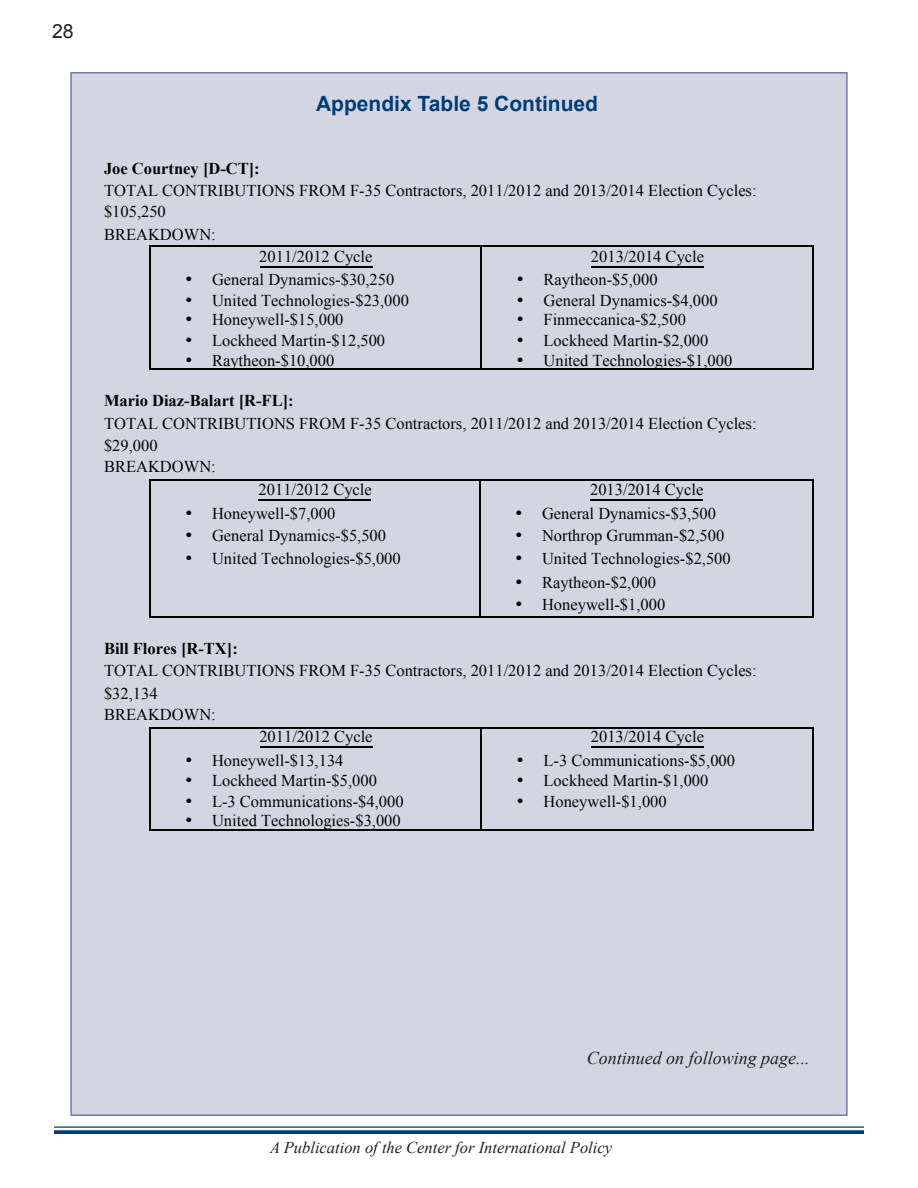
<style>
.page{position:relative;width:918px;height:1188px;background:#fff}
.page>*{position:absolute;margin:0;border:0;box-sizing:border-box;transform-origin:0 0}
.t1{font:700 21px "Arial";color:#003d78}
.t2{font:19.5px "Arial";color:#231f20}
.t3{font:italic 18px "Times New Roman";color:#231f20}
.t4{font:16.5px/22.5px "Times New Roman";color:#040503}
.t5{font:700 16.5px "Times New Roman";color:#040503}
.t6{font:italic 16.5px "Times New Roman";color:#231f20}
</style>
<div class="page">
<hr style="left:54px;top:1126px;width:810px;height:2px;background:#003d78">
<svg style="left:54px;top:1130px;width:810px;height:4px;background:#0f4880"></svg>
<div style="left:71px;top:73px;width:776px;height:1042px;background:#d3d5e3"></div>
<hr style="left:260px;top:267px;width:113px;height:1px;background:#040503">
<hr style="left:592px;top:267px;width:112px;height:1px;background:#040503">
<hr style="left:151px;top:246px;width:330px;height:1px;background:#040503">
<hr style="left:482px;top:246px;width:330px;height:1px;background:#040503">
<hr style="left:149px;top:247px;width:2px;height:122px;background:#040503">
<hr style="left:151px;top:369px;width:330px;height:1px;background:#040503">
<hr style="left:481px;top:247px;width:1px;height:122px;background:#040503">
<hr style="left:482px;top:369px;width:330px;height:1px;background:#040503">
<hr style="left:812px;top:247px;width:2px;height:122px;background:#040503">
<hr style="left:259px;top:499px;width:112px;height:2px;background:#040503">
<hr style="left:590px;top:499px;width:113px;height:2px;background:#040503">
<hr style="left:151px;top:480px;width:328px;height:1px;background:#040503">
<hr style="left:481px;top:480px;width:331px;height:1px;background:#040503">
<hr style="left:149px;top:481px;width:2px;height:135px;background:#040503">
<hr style="left:151px;top:616px;width:328px;height:2px;background:#040503">
<hr style="left:479px;top:481px;width:2px;height:135px;background:#040503">
<hr style="left:481px;top:616px;width:331px;height:2px;background:#040503">
<hr style="left:812px;top:481px;width:2px;height:135px;background:#040503">
<hr style="left:260px;top:747px;width:113px;height:1px;background:#040503">
<hr style="left:592px;top:747px;width:112px;height:1px;background:#040503">
<hr style="left:151px;top:727px;width:330px;height:2px;background:#040503">
<hr style="left:482px;top:727px;width:330px;height:2px;background:#040503">
<hr style="left:149px;top:729px;width:2px;height:100px;background:#040503">
<hr style="left:151px;top:829px;width:330px;height:2px;background:#040503">
<hr style="left:481px;top:729px;width:1px;height:100px;background:#040503">
<hr style="left:482px;top:829px;width:330px;height:2px;background:#040503">
<hr style="left:812px;top:729px;width:2px;height:100px;background:#040503">
<p class="t2" style="left:52px;top:19px;width:23px">28</p>
<p class="t1" style="left:316px;top:90px;width:283px">Appendix Table 5 Continued</p>
<p class="t5" style="left:104px;top:157px;width:157px">Joe Courtney [D-CT]:</p>
<p class="t4" style="left:104px;top:180px;width:654px;line-height:21px">TOTAL CONTRIBUTIONS FROM F-35 Contractors, 2011/2012 and 2013/2014 Election Cycles: $105,250</p>
<p class="t4" style="left:104px;top:223px;width:113px">BREAKDOWN:</p>
<p class="t4" style="left:259px;top:245px;width:115px">2011/2012 Cycle</p>
<p class="t4" style="left:185px;top:268px;width:211px">• General Dynamics-$30,250</p>
<p class="t4" style="left:185px;top:289px;width:226px">• United Technologies-$23,000</p>
<p class="t4" style="left:185px;top:308px;width:160px">• Honeywell-$15,000</p>
<p class="t4" style="left:185px;top:329px;width:202px">• Lockheed Martin-$12,500</p>
<p class="t4" style="left:185px;top:349px;width:151px">• Raytheon-$10,000</p>
<p class="t4" style="left:591px;top:245px;width:115px">2013/2014 Cycle</p>
<p class="t4" style="left:517px;top:268px;width:143px">• Raytheon-$5,000</p>
<p class="t4" style="left:517px;top:289px;width:203px">• General Dynamics-$4,000</p>
<p class="t4" style="left:517px;top:308px;width:171px">• Finmeccanica-$2,500</p>
<p class="t4" style="left:517px;top:329px;width:193px">• Lockheed Martin-$2,000</p>
<p class="t4" style="left:517px;top:349px;width:217px">• United Technologies-$1,000</p>
<p class="t5" style="left:104px;top:389px;width:191px">Mario Diaz-Balart [R-FL]:</p>
<p class="t4" style="left:104px;top:412px;width:654px">TOTAL CONTRIBUTIONS FROM F-35 Contractors, 2011/2012 and 2013/2014 Election Cycles: $29,000</p>
<p class="t4" style="left:104px;top:455px;width:113px">BREAKDOWN:</p>
<p class="t4" style="left:259px;top:478px;width:115px">2011/2012 Cycle</p>
<p class="t4" style="left:185px;top:502px;width:152px">• Honeywell-$7,000</p>
<p class="t4" style="left:185px;top:524px;width:203px">• General Dynamics-$5,500</p>
<p class="t4" style="left:185px;top:547px;width:217px">• United Technologies-$5,000</p>
<p class="t4" style="left:590px;top:478px;width:115px">2013/2014 Cycle</p>
<p class="t4" style="left:515px;top:502px;width:203px">• General Dynamics-$3,500</p>
<p class="t4" style="left:515px;top:524px;width:211px">• Northrop Grumman-$2,500</p>
<p class="t4" style="left:515px;top:547px;width:217px">• United Technologies-$2,500</p>
<p class="t4" style="left:515px;top:571px;width:143px">• Raytheon-$2,000</p>
<p class="t4" style="left:515px;top:593px;width:152px">• Honeywell-$1,000</p>
<p class="t5" style="left:104px;top:637px;width:135px">Bill Flores [R-TX]:</p>
<p class="t4" style="left:104px;top:659px;width:654px">TOTAL CONTRIBUTIONS FROM F-35 Contractors, 2011/2012 and 2013/2014 Election Cycles: $32,134</p>
<p class="t4" style="left:104px;top:703px;width:113px">BREAKDOWN:</p>
<p class="t4" style="left:259px;top:725px;width:115px">2011/2012 Cycle</p>
<p class="t4" style="left:185px;top:749px;width:160px">• Honeywell-$13,134</p>
<p class="t4" style="left:185px;top:769px;width:193px">• Lockheed Martin-$5,000</p>
<p class="t4" style="left:185px;top:790px;width:220px">• L-3 Communications-$4,000</p>
<p class="t4" style="left:185px;top:809px;width:217px">• United Technologies-$3,000</p>
<p class="t4" style="left:591px;top:725px;width:115px">2013/2014 Cycle</p>
<p class="t4" style="left:517px;top:749px;width:220px">• L-3 Communications-$5,000</p>
<p class="t4" style="left:517px;top:769px;width:193px">• Lockheed Martin-$1,000</p>
<p class="t4" style="left:517px;top:790px;width:152px">• Honeywell-$1,000</p>
<p class="t3" style="left:587px;top:1046px;width:225px">Continued on following page...</p>
<p class="t6" style="left:270px;top:1136px;width:344px">A Publication of the Center for International Policy</p>
</div>
